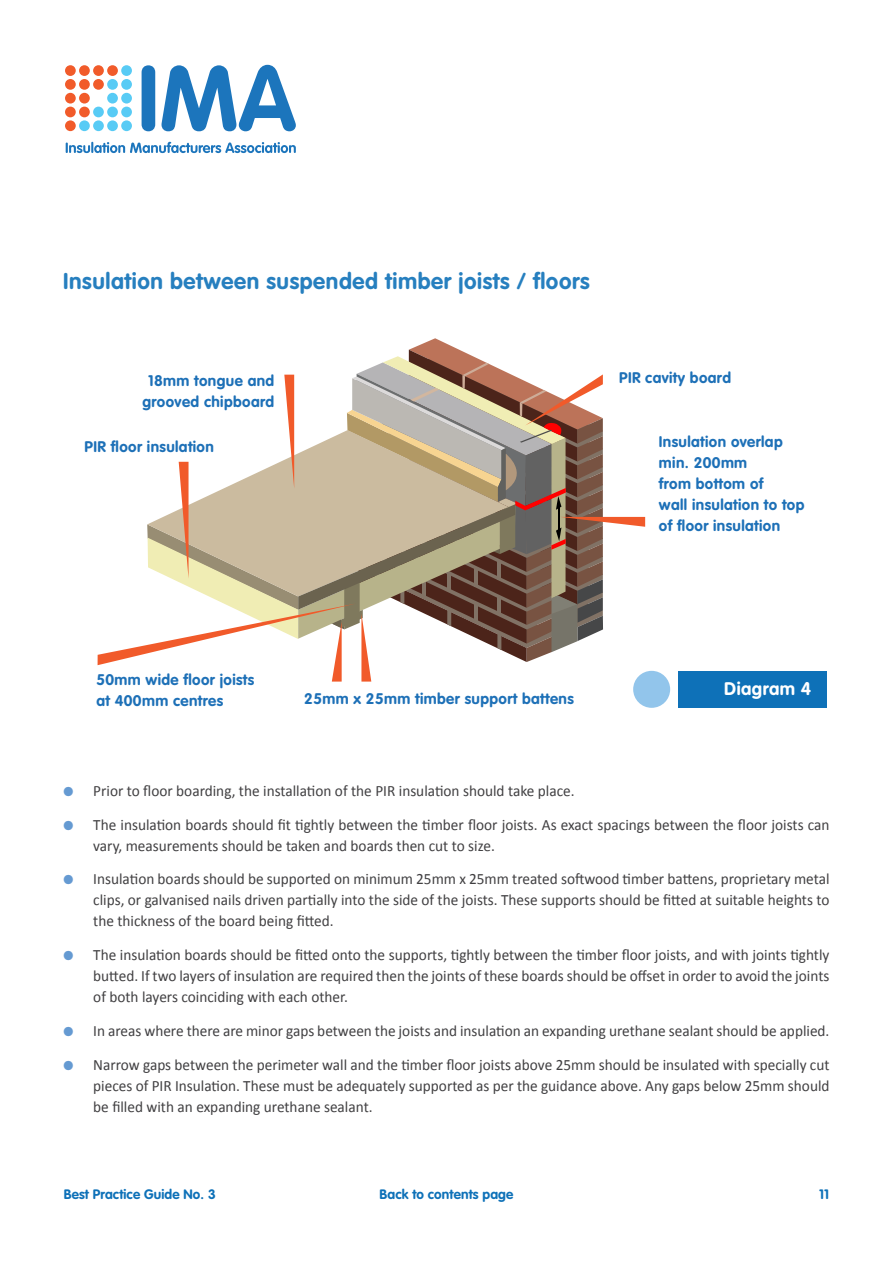
<style>
.page{position:relative;width:893px;height:1263px;background:#fff}
.page>*{position:absolute;margin:0;border:0;box-sizing:border-box;transform-origin:0 0}
.t1{font:700 22.5px "VAG Rounded";letter-spacing:.025em;color:#267fbf}
.t2{font:700 18px "VAG Rounded";letter-spacing:.025em;color:#fff}
.t3{font:15.75px/21px "Calibri";color:#414042;text-align:justify}
.t4{font:700 15.15px/21px "VAG Rounded";letter-spacing:.025em;color:#1d70b7}
.t5{font:700 13.5px "VAG Rounded";letter-spacing:.01em;color:#0e71b8}
.s1{font-family:"Proxima Nova";font-weight:700;color:#659ad2}
</style>
<div class="page">
<svg style="left:98px;top:338px;width:547px;height:344px"></svg>
<svg style="left:65px;top:65px;width:67px;height:66px"></svg>
<svg style="left:66px;top:142px;width:230px;height:11px"></svg>
<div style="left:142px;top:65px;width:13px;height:66px;background:#1c75bc;border-radius:7px"></div>
<svg style="left:162px;top:65px;width:134px;height:66px"></svg>
<div style="left:678px;top:671px;width:149px;height:37px;background:#0e71b8"></div>
<div style="left:633px;top:671px;width:37px;height:37px;background:#92c5eb;border-radius:50%"></div>
<h1 class="t1" style="left:63px;top:268px;width:528px">Insulation between suspended timber joists / floors</h1>
<p class="t4" style="left:142px;top:370px;width:133px;text-align:center">18mm tongue and grooved chipboard</p>
<p class="t4" style="left:619px;top:368px;width:113px">PIR cavity board</p>
<p class="t4" style="left:85px;top:436px;width:131px">PIR floor insulation</p>
<p class="t4" style="left:659px;top:431px;width:147px">Insulation overlap min. 200mm<br>from bottom of<br>wall insulation to top of floor insulation</p>
<p class="t4" style="left:96px;top:670px;width:159px">50mm wide floor joists at 400mm centres</p>
<p class="t4" style="left:304px;top:689px;width:271px">25mm x 25mm timber support battens</p>
<p class="t2" style="left:724px;top:678px;width:89px">Diagram 4</p>
<p class="t3" style="left:63px;top:779px;width:513px"><span class="s1">●</span> Prior to floor boarding, the installation of the PIR insulation should take place.</p>
<p class="t3" style="left:93px;top:813px;width:738px;text-indent:-30px"><span class="s1">●</span> The insulation boards should fit tightly between the timber floor joists. As exact spacings between the floor joists can vary, measurements should be taken and boards then cut to size.</p>
<p class="t3" style="left:93px;top:868px;width:738px;text-indent:-30px"><span class="s1">●</span> Insulation boards should be supported on minimum 25mm x 25mm treated softwood timber battens, proprietary metal clips, or galvanised nails driven partially into the side of the joists. These supports should be fitted at suitable heights to the thickness of the board being fitted.</p>
<p class="t3" style="left:93px;top:943px;width:738px;text-indent:-30px"><span class="s1">●</span> The insulation boards should be fitted onto the supports, tightly between the timber floor joists, and with joints tightly butted. If two layers of insulation are required then the joints of these boards should be offset in order to avoid the joints of both layers coinciding with each other.</p>
<p class="t3" style="left:63px;top:1019px;width:768px"><span class="s1">●</span> In areas where there are minor gaps between the joists and insulation an expanding urethane sealant should be applied.</p>
<p class="t3" style="left:93px;top:1053px;width:738px;text-indent:-30px"><span class="s1">●</span> Narrow gaps between the perimeter wall and the timber floor joists above 25mm should be insulated with specially cut pieces of PIR Insulation. These must be adequately supported as per the guidance above. Any gaps below 25mm should be filled with an expanding urethane sealant.</p>
<p class="t5" style="left:64px;top:1186px;width:154px">Best Practice Guide No. 3</p>
<p class="t5" style="left:380px;top:1186px;width:135px">Back to contents page</p>
<p class="t5" style="left:819px;top:1186px;width:12px">11</p>
</div>
